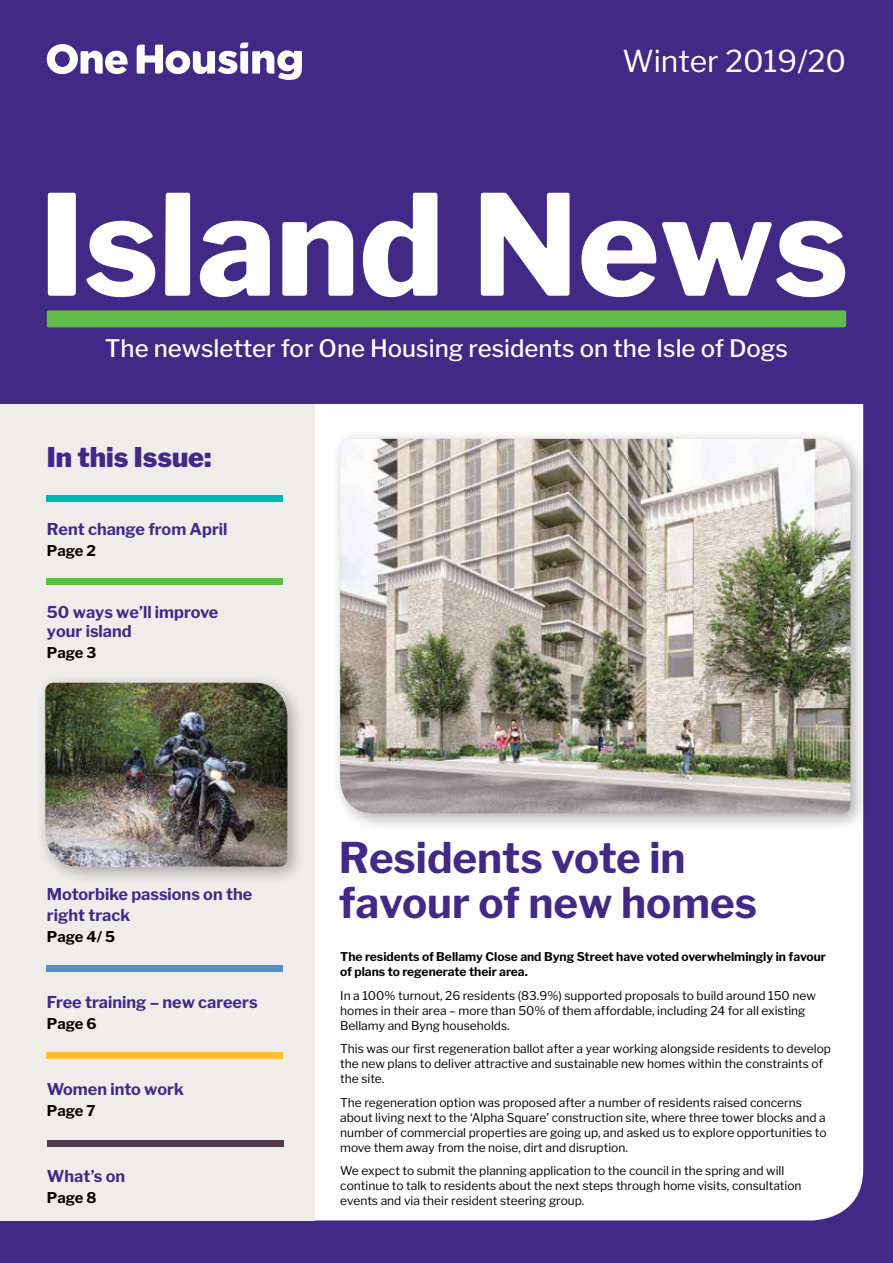
<style>
.page{position:relative;width:893px;height:1263px;background:#412985}
.page>*{position:absolute;margin:0;border:0;box-sizing:border-box;transform-origin:0 0}
.t1{font:800 138.9px "Libre Franklin";color:#fff}
.t2{font:700 42px/45px "Libre Franklin";color:#412985}
.t3{font:30px "Libre Franklin";color:#fff}
.t4{font:900 27px "Libre Franklin";color:#412985}
.t5{font:500 24px "Libre Franklin";color:#fff}
.t6{font:700 16.2px/19.2px "Libre Franklin";color:#412985}
.t7{font:700 14.7px "Libre Franklin";color:#000}
.t8{font:12px/15px "Libre Franklin";color:#000}
.t9{font:700 12px/15px "Libre Franklin";color:#000}
</style>
<div class="page">
<div style="left:315px;top:404px;width:548px;height:816px;background:#fff"></div>
<svg style="left:47px;top:44px;width:81px;height:30px"></svg>
<svg style="left:137px;top:43px;width:165px;height:37px"></svg>
<div style="left:0;top:404px;width:315px;height:816px;background:#efedea"></div>
<div style="left:330px;top:429px;width:539px;height:403px;background:#000;opacity:.32"></div>
<img style="left:340px;top:439px;width:510px;height:374px">
<div style="left:47px;top:310px;width:799px;height:17px;background:#62bb46;border-radius:2px"></div>
<div style="left:46px;top:495px;width:237px;height:6px;background:#00b5af"></div>
<div style="left:46px;top:578px;width:237px;height:6px;background:#62bb46"></div>
<div style="left:35px;top:673px;width:271px;height:213px;background:#000;opacity:.32"></div>
<img style="left:45px;top:683px;width:242px;height:184px">
<div style="left:46px;top:965px;width:237px;height:7px;background:#5091cd"></div>
<div style="left:46px;top:1052px;width:237px;height:7px;background:#fdbd3b"></div>
<div style="left:47px;top:1140px;width:236px;height:6px;background:#553a4e"></div>
<h3 class="t3" style="left:622px;top:43px;width:225px">Winter 2019/20</h3>
<h1 class="t1" style="left:39px;top:162px;width:811px">Island News</h1>
<h3 class="t5" style="left:105px;top:334px;width:685px">The newsletter for One Housing residents on the Isle of Dogs</h3>
<h3 class="t4" style="left:47px;top:441px;width:166px">In this Issue:</h3>
<h3 class="t6" style="left:47px;top:520px;width:182px">Rent change from April</h3>
<p class="t7" style="left:47px;top:542px;width:51px">Page 2</p>
<h3 class="t6" style="left:47px;top:602px;width:173px">50 ways we’ll improve your island</h3>
<p class="t7" style="left:47px;top:643px;width:51px">Page 3</p>
<h3 class="t6" style="left:47px;top:884px;width:207px;line-height:20.7px">Motorbike passions on the right track</h3>
<p class="t7" style="left:47px;top:928px;width:70px">Page 4/ 5</p>
<h3 class="t6" style="left:47px;top:993px;width:212px">Free training – new careers</h3>
<p class="t7" style="left:47px;top:1015px;width:51px">Page 6</p>
<h3 class="t6" style="left:47px;top:1080px;width:138px">Women into work</h3>
<p class="t7" style="left:47px;top:1102px;width:50px">Page 7</p>
<h3 class="t6" style="left:47px;top:1167px;width:80px">What’s on</h3>
<p class="t7" style="left:47px;top:1189px;width:51px">Page 8</p>
<h2 class="t2" style="left:339px;top:835px;width:420px">Residents vote in favour of new homes</h2>
<p class="t9" style="left:340px;top:949px;width:487px">The residents of Bellamy Close and Byng Street have voted overwhelmingly in favour of plans to regenerate their area.</p>
<p class="t8" style="left:340px;top:988px;width:477px">In a 100% turnout, 26 residents (83.9%) supported proposals to build around 150 new homes in their area – more than 50% of them affordable, including 24 for all existing<br>Bellamy and Byng households.</p>
<p class="t8" style="left:340px;top:1041px;width:492px">This was our first regeneration ballot after a year working alongside residents to develop the new plans to deliver attractive and sustainable new homes within the constraints of the site.</p>
<p class="t8" style="left:340px;top:1095px;width:488px">The regeneration option was proposed after a number of residents raised concerns about living next to the ‘Alpha Square’ construction site, where three tower blocks and a number of commercial properties are going up, and asked us to explore opportunities to move them away from the noise, dirt and disruption.</p>
<p class="t8" style="left:340px;top:1163px;width:463px">We expect to submit the planning application to the council in the spring and will continue to talk to residents about the next steps through home visits, consultation events and via their resident steering group.</p>
</div>
